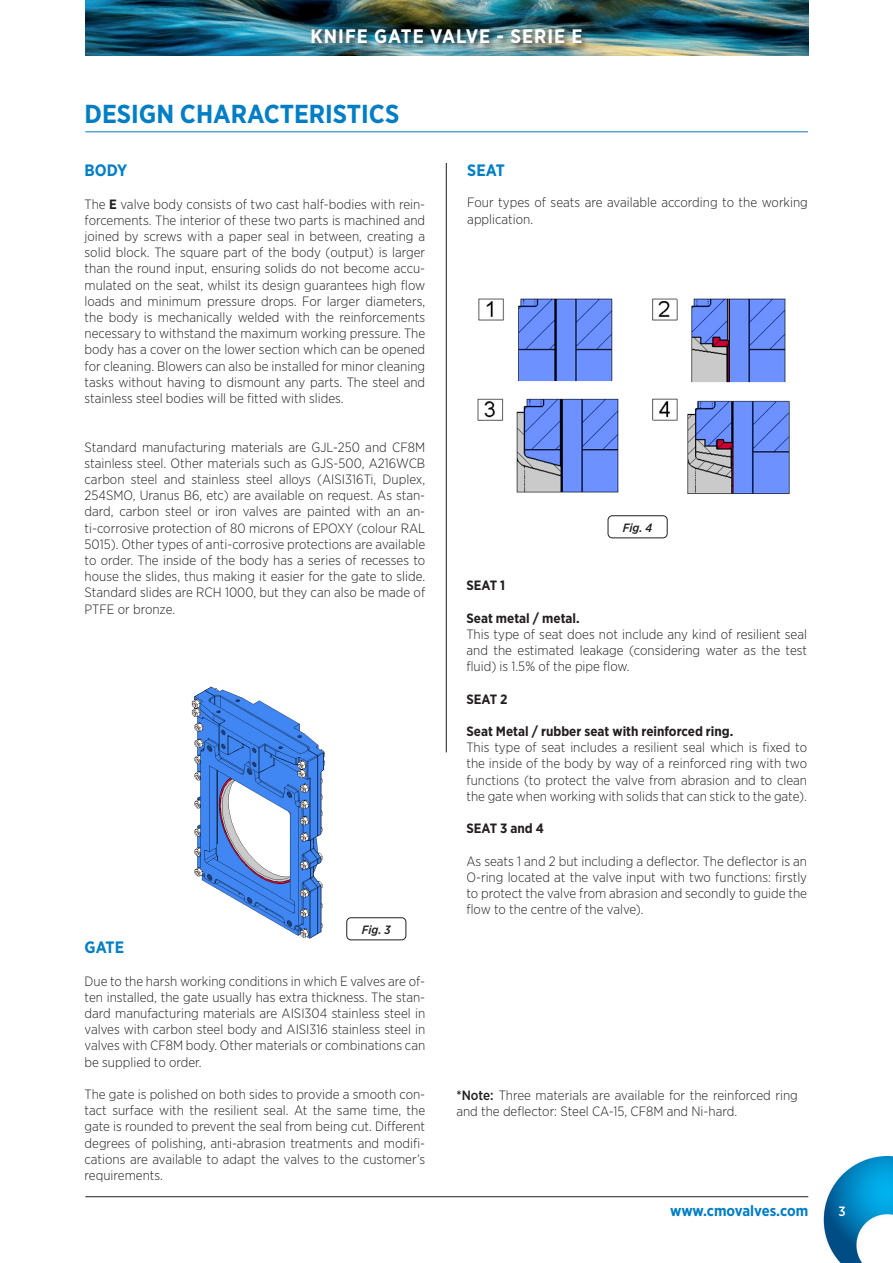
<style>
.page{position:relative;width:893px;height:1263px;background:#fff}
.page>*{position:absolute;margin:0;border:0;box-sizing:border-box;transform-origin:0 0}
.t1{font:700 25.95px "Gotham Narrow";color:#007ec5}
.t2{font:700 19.5px "Gotham Narrow";letter-spacing:.05em;color:#fff}
.t3{font:700 16.5px "Gotham Narrow";color:#007ec5}
.t4{font:700 15px "Gotham Narrow";letter-spacing:-.005em;color:#007ec5}
.t5{font:300 13.5px/16.2px "Gotham Narrow";color:#231f20;text-align:justify}
.t6{font:700 13.5px "Gotham Narrow";color:#231f20}
.t7{font:500 13.5px "Gotham Narrow";color:#fff}
.t8{font:italic 500 12px "Gotham Narrow";color:#231f20}
.s1{font-weight:700}
.s2{font-weight:500}
</style>
<div class="page">
<img style="left:85px;top:0;width:723px;height:56px">
<img style="left:823px;top:1156px;width:70px;height:107px">
<hr style="left:85px;top:1196px;width:723px;height:1px;background:#231f20">
<div style="left:310px;top:27px;width:279px;height:23px;background:#231f20;opacity:.75"></div>
<hr style="left:446px;top:163px;width:1px;height:589px;background:#231f20">
<hr style="left:85px;top:131px;width:723px;height:1px;background:#007ec5">
<img style="left:477px;top:298px;width:313px;height:196px">
<img style="left:191px;top:686px;width:135px;height:253px">
<div style="left:347px;top:917px;width:59px;height:23px;border:1px solid #231f20;border-radius:4px"></div>
<div style="left:608px;top:515px;width:59px;height:23px;border:1px solid #231f20;border-radius:4px"></div>
<h2 class="t2" style="left:311px;top:23px;width:273px">KNIFE GATE VALVE - SERIE E</h2>
<p class="t1" style="left:85px;top:97px;width:316px">DESIGN CHARACTERISTICS</p>
<p class="t3" style="left:85px;top:160px;width:44px">BODY</p>
<p class="t5" style="left:85px;top:195px;width:342px">The <span class="s1">E</span> valve body consists of two cast half-bodies with rein&shy;forcements. The interior of these two parts is machined and joined by screws with a paper seal in between, creating a solid block. The square part of the body (output) is larger than the round input, ensuring solids do not become accu&shy;mulated on the seat, whilst its design guarantees high flow loads and minimum pressure drops. For larger diameters, the body is mechanically welded with the reinforcements necessary to withstand the maximum working pressure. The body has a cover on the lower section which can be opened for cleaning. Blowers can also be installed for minor cleaning tasks without having to dismount any parts. The steel and stainless steel bodies will be fitted with slides.</p>
<p class="t5" style="left:85px;top:438px;width:342px">Standard manufacturing materials are GJL-250 and CF8M stainless steel. Other materials such as GJS-500, A216WCB carbon steel and stainless steel alloys (AISI316Ti, Duplex, 254SMO, Uranus B6, etc) are available on request. As stan&shy;dard, carbon steel or iron valves are painted with an an&shy;ti-corrosive protection of 80 microns of EPOXY (colour RAL 5015). Other types of anti-corrosive protections are available to order. The inside of the body has a series of recesses to house the slides, thus making it easier for the gate to slide.<br>Standard slides are RCH 1000, but they can also be made of PTFE or bronze.</p>
<p class="t8" style="left:362px;top:922px;width:30px">Fig. 3</p>
<p class="t3" style="left:85px;top:937px;width:41px">GATE</p>
<p class="t5" style="left:85px;top:972px;width:342px">Due to the harsh working conditions in which E valves are of&shy;ten installed, the gate usually has extra thickness. The stan&shy;dard manufacturing materials are AISI304 stainless steel in valves with carbon steel body and AISI316 stainless steel in valves with CF8M body. Other materials or combinations can be supplied to order.</p>
<p class="t5" style="left:85px;top:1086px;width:342px">The gate is polished on both sides to provide a smooth con&shy;tact surface with the resilient seal. At the same time, the gate is rounded to prevent the seal from being cut. Different degrees of polishing, anti-abrasion treatments and modifi&shy;cations are available to adapt the valves to the customer’s requirements.</p>
<p class="t3" style="left:467px;top:160px;width:39px">SEAT</p>
<p class="t5" style="left:467px;top:194px;width:342px">Four types of seats are available according to the working application.</p>
<p class="t8" style="left:623px;top:520px;width:31px">Fig. 4</p>
<p class="t6" style="left:466px;top:577px;width:40px">SEAT 1</p>
<p class="t6" style="left:466px;top:609px;width:115px">Seat metal / metal.</p>
<p class="t5" style="left:466px;top:625px;width:342px">This type of seat does not include any kind of resilient seal and the estimated leakage (considering water as the test fluid) is 1.5% of the pipe flow.</p>
<p class="t6" style="left:466px;top:690px;width:43px">SEAT 2</p>
<p class="t6" style="left:466px;top:722px;width:268px">Seat Metal / rubber seat with reinforced ring.</p>
<p class="t5" style="left:466px;top:739px;width:342px">This type of seat includes a resilient seal which is fixed to the inside of the body by way of a reinforced ring with two functions (to protect the valve from abrasion and to clean the gate when working with solids that can stick to the gate).</p>
<p class="t6" style="left:466px;top:820px;width:79px">SEAT 3 and 4</p>
<p class="t5" style="left:466px;top:852px;width:342px">As seats 1 and 2 but including a deflector. The deflector is an O-ring located at the valve input with two functions: firstly to protect the valve from abrasion and secondly to guide the flow to the centre of the valve).</p>
<p class="t5" style="left:456px;top:1087px;width:343px"><span class="s2">*Note:</span> Three materials are available for the reinforced ring and the deflector: Steel CA-15, CF8M and Ni-hard.</p>
<p class="t4" style="left:670px;top:1201px;width:140px">www.cmovalves.com</p>
<p class="t7" style="left:838px;top:1202px;width:9px">3</p>
</div>
